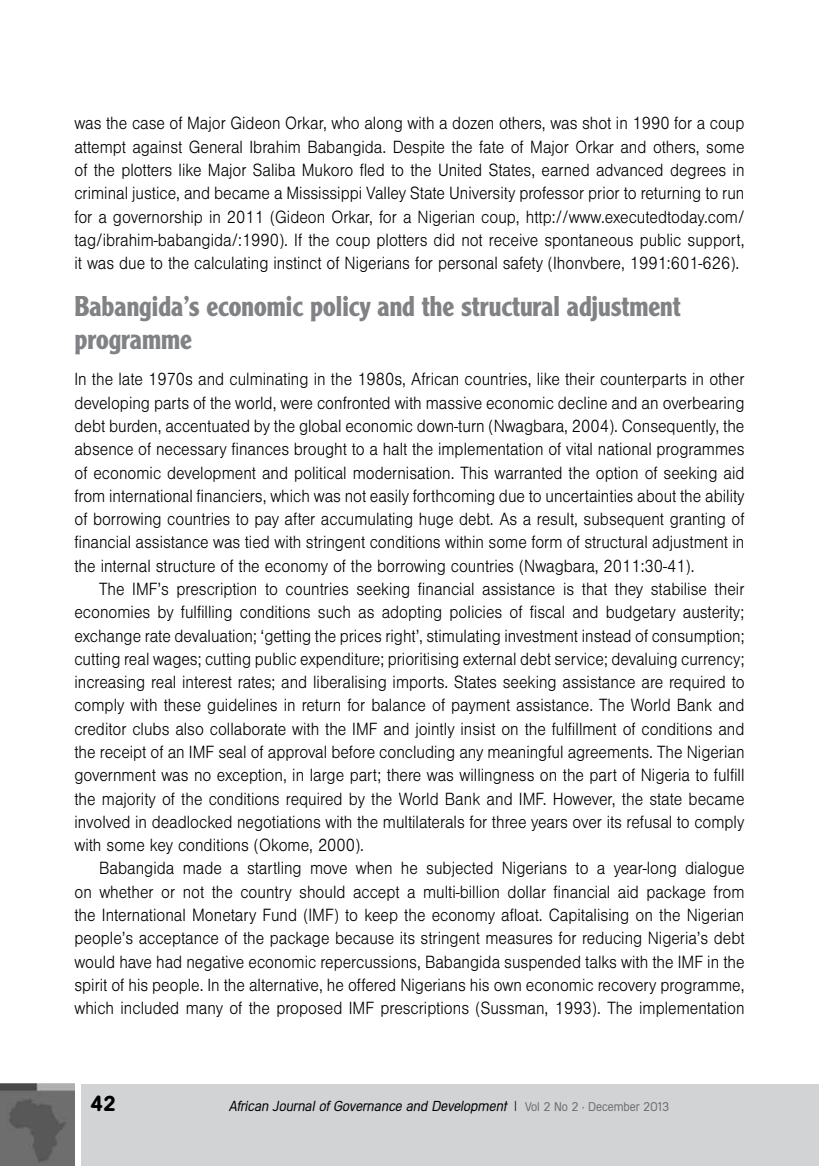
<style>
.page{position:relative;width:819px;height:1166px;background:#fff}
.page>*{position:absolute;margin:0;border:0;box-sizing:border-box;transform-origin:0 0}
.t1{font:700 28px/33.6px "Clearface Gothic LT Std";color:#808285;scale:.9 1}
.t2{font:700 21px "Mercedes";color:#000}
.t3{font:300 18.38px/23.3px "Nimbus San T";color:#000;text-align:justify;scale:.9 1}
.t4{font:italic 300 14px "Mercedes";color:#000}
.s1{font-style:normal}
.s2{font-style:normal;font-size:12.25px;color:#6d6e71}
</style>
<div class="page">
<div style="left:81px;top:1084px;width:738px;height:82px;background:#d1d3d4"></div>
<img style="left:0;top:1083px;width:74px;height:83px">
<p class="t3" style="left:74px;top:112px;width:746px">was the case of Major Gideon Orkar, who along with a dozen others, was shot in 1990 for a coup attempt against General Ibrahim Babangida. Despite the fate of Major Orkar and others, some of the plotters like Major Saliba Mukoro fled to the United States, earned advanced degrees in criminal justice, and became a Mississippi Valley State University professor prior to returning to run for a governorship in 2011 (Gideon Orkar, for a Nigerian coup, http://www.executedtoday.com/ tag/ibrahim-babangida/:1990). If the coup plotters did not receive spontaneous public support, it was due to the calculating instinct of Nigerians for personal safety (Ihonvbere, 1991:601-626).</p>
<h1 class="t1" style="left:74px;top:289px;width:675px">Babangida’s economic policy and the structural adjustment programme</h1>
<p class="t3" style="left:74px;top:368px;width:746px">In the late 1970s and culminating in the 1980s, African countries, like their counterparts in other developing parts of the world, were confronted with massive economic decline and an overbearing debt burden, accentuated by the global economic down-turn (Nwagbara, 2004). Consequently, the absence of necessary finances brought to a halt the implementation of vital national programmes of economic development and political modernisation. This warranted the option of seeking aid from international financiers, which was not easily forthcoming due to uncertainties about the ability of borrowing countries to pay after accumulating huge debt. As a result, subsequent granting of financial assistance was tied with stringent conditions within some form of structural adjustment in the internal structure of the economy of the borrowing countries (Nwagbara, 2011:30-41).</p>
<p class="t3" style="left:74px;top:578px;width:746px;text-indent:25px">The IMF’s prescription to countries seeking financial assistance is that they stabilise their economies by fulfilling conditions such as adopting policies of fiscal and budgetary austerity; exchange rate devaluation; ‘getting the prices right’, stimulating investment instead of consumption; cutting real wages; cutting public expenditure; prioritising external debt service; devaluing currency; increasing real interest rates; and liberalising imports. States seeking assistance are required to comply with these guidelines in return for balance of payment assistance. The World Bank and creditor clubs also collaborate with the IMF and jointly insist on the fulfillment of conditions and the receipt of an IMF seal of approval before concluding any meaningful agreements. The Nigerian government was no exception, in large part; there was willingness on the part of Nigeria to fulfill the majority of the conditions required by the World Bank and IMF. However, the state became involved in deadlocked negotiations with the multilaterals for three years over its refusal to comply with some key conditions (Okome, 2000).</p>
<p class="t3" style="left:74px;top:857px;width:746px;text-indent:25px">Babangida made a startling move when he subjected Nigerians to a year-long dialogue on whether or not the country should accept a multi-billion dollar financial aid package from the International Monetary Fund (IMF) to keep the economy afloat. Capitalising on the Nigerian people’s acceptance of the package because its stringent measures for reducing Nigeria’s debt would have had negative economic repercussions, Babangida suspended talks with the IMF in the spirit of his people. In the alternative, he offered Nigerians his own economic recovery programme, which included many of the proposed IMF prescriptions (Sussman, 1993). The implementation</p>
<p class="t2" style="left:91px;top:1090px;width:27px">42</p>
<p class="t4" style="left:229px;top:1098px;width:441px">African Journal of Governance and Development <span class="s1">|</span> <span class="s2">Vo l 2 N o 2 • D e c e m b e r 2 013</span></p>
</div>
